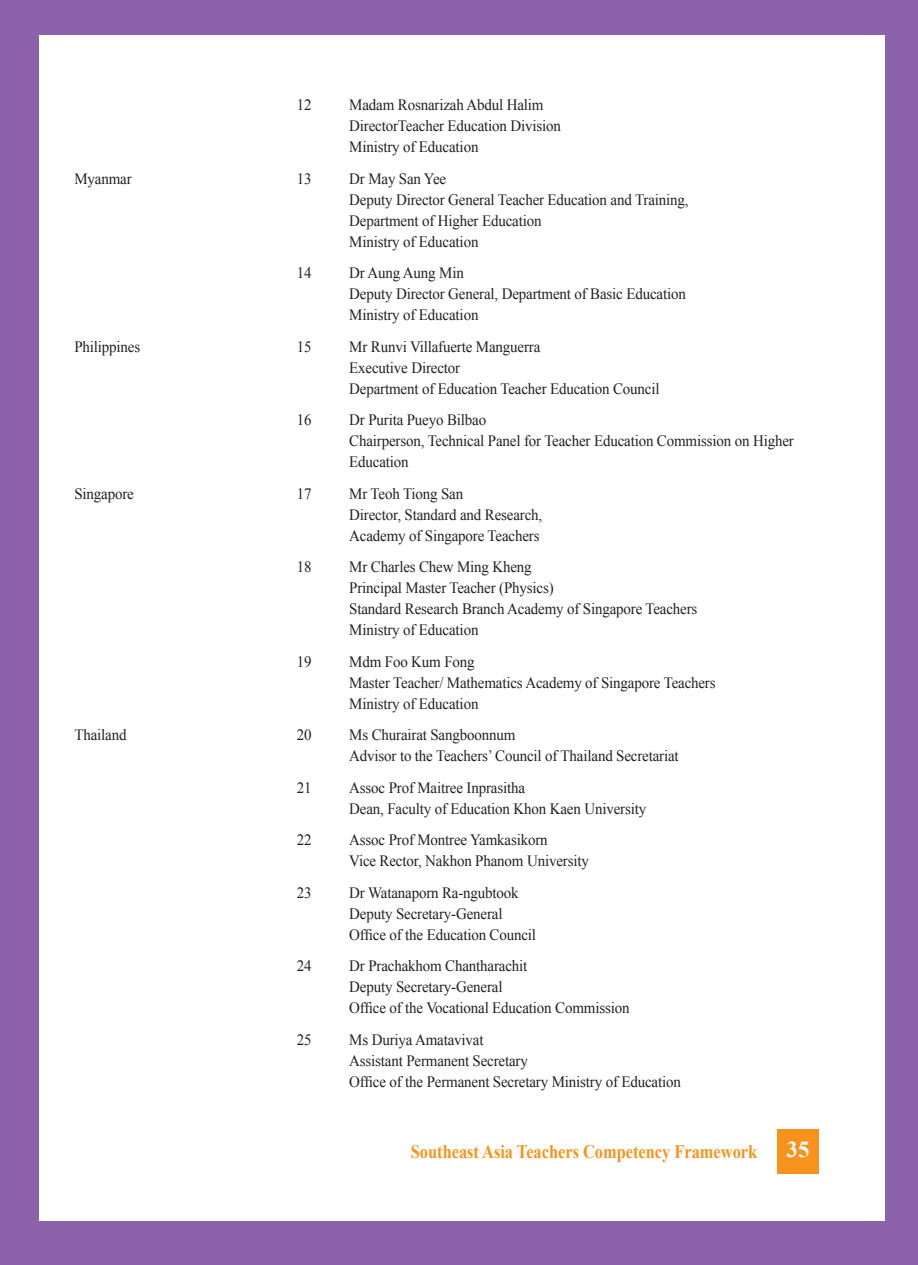
<style>
.page{position:relative;width:918px;height:1265px;background:#8c62aa}
.page>*{position:absolute;margin:0;border:0;box-sizing:border-box;transform-origin:0 0}
.t1{font:700 22.75px "Times New Roman";color:#fff}
.t2{font:700 19.25px "Times New Roman";color:#f7931d;scale:.85 1}
.t3{font:15.75px/21px "Times New Roman";letter-spacing:-.01em;color:#231f20;scale:.95 1}
</style>
<div class="page">
<div style="left:0;top:35px;width:884px;height:1185px;background:#fff"></div>
<div style="left:0;top:0;width:39px;height:1265px;background:#8c62aa"></div>
<div style="left:777px;top:1129px;width:42px;height:44px;background:#f7931d"></div>
<p class="t3" style="left:297px;top:94px;width:17px">12</p>
<p class="t3" style="left:349px;top:94px;width:224px">Madam Rosnarizah Abdul Halim<br>DirectorTeacher Education Division<br>Ministry of Education</p>
<p class="t3" style="left:74px;top:168px;width:62px">Myanmar</p>
<p class="t3" style="left:297px;top:168px;width:17px">13</p>
<p class="t3" style="left:349px;top:168px;width:359px">Dr May San Yee<br>Deputy Director General Teacher Education and Training,<br>Department of Higher Education<br>Ministry of Education</p>
<p class="t3" style="left:297px;top:262px;width:17px">14</p>
<p class="t3" style="left:349px;top:262px;width:356px">Dr Aung Aung Min<br>Deputy Director General, Department of Basic Education<br>Ministry of Education</p>
<p class="t3" style="left:74px;top:336px;width:71px">Philippines</p>
<p class="t3" style="left:297px;top:336px;width:17px">15</p>
<p class="t3" style="left:349px;top:336px;width:328px">Mr Runvi Villafuerte Manguerra<br>Executive Director<br>Department of Education Teacher Education Council</p>
<p class="t3" style="left:297px;top:409px;width:17px">16</p>
<p class="t3" style="left:349px;top:409px;width:469px">Dr Purita Pueyo Bilbao<br>Chairperson, Technical Panel for Teacher Education Commission on Higher<br>Education</p>
<p class="t3" style="left:74px;top:483px;width:64px">Singapore</p>
<p class="t3" style="left:297px;top:483px;width:17px">17</p>
<p class="t3" style="left:349px;top:483px;width:205px">Mr Teoh Tiong San<br>Director, Standard and Research,<br>Academy of Singapore Teachers</p>
<p class="t3" style="left:297px;top:556px;width:17px">18</p>
<p class="t3" style="left:349px;top:556px;width:368px">Mr Charles Chew Ming Kheng<br>Principal Master Teacher (Physics)<br>Standard Research Branch Academy of Singapore Teachers Ministry of Education</p>
<p class="t3" style="left:297px;top:651px;width:17px">19</p>
<p class="t3" style="left:349px;top:651px;width:387px">Mdm Foo Kum Fong<br>Master Teacher/ Mathematics Academy of Singapore Teachers<br>Ministry of Education</p>
<p class="t3" style="left:74px;top:724px;width:56px">Thailand</p>
<p class="t3" style="left:297px;top:724px;width:17px">20</p>
<p class="t3" style="left:349px;top:724px;width:348px">Ms Churairat Sangboonnum<br>Advisor to the Teachers’ Council of Thailand Secretariat</p>
<p class="t3" style="left:297px;top:777px;width:17px">21</p>
<p class="t3" style="left:349px;top:777px;width:314px">Assoc Prof Maitree Inprasitha<br>Dean, Faculty of Education Khon Kaen University</p>
<p class="t3" style="left:297px;top:829px;width:17px">22</p>
<p class="t3" style="left:349px;top:829px;width:254px">Assoc Prof Montree Yamkasikorn<br>Vice Rector, Nakhon Phanom University</p>
<p class="t3" style="left:297px;top:882px;width:17px">23</p>
<p class="t3" style="left:349px;top:882px;width:198px">Dr Watanaporn Ra-ngubtook<br>Deputy Secretary-General<br>Office of the Education Council</p>
<p class="t3" style="left:297px;top:955px;width:17px">24</p>
<p class="t3" style="left:349px;top:955px;width:296px">Dr Prachakhom Chantharachit<br>Deputy Secretary-General<br>Office of the Vocational Education Commission</p>
<p class="t3" style="left:297px;top:1029px;width:17px">25</p>
<p class="t3" style="left:349px;top:1029px;width:351px">Ms Duriya Amatavivat<br>Assistant Permanent Secretary<br>Office of the Permanent Secretary Ministry of Education</p>
<p class="t2" style="left:411px;top:1138px;width:409px">Southeast Asia Teachers Competency Framework</p>
<p class="t1" style="left:786px;top:1134px;width:24px">35</p>
</div>
